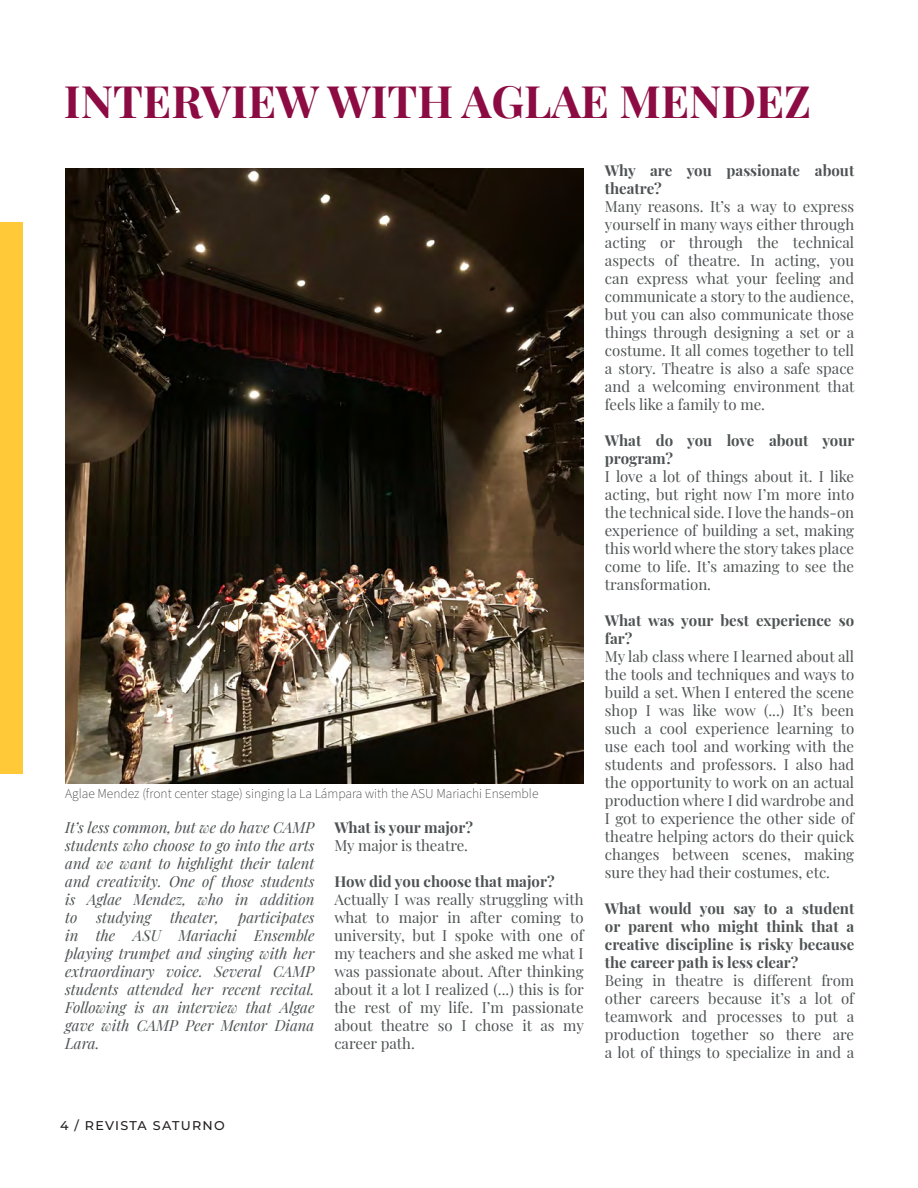
<style>
.page{position:relative;width:918px;height:1188px;background:#fff}
.page>*{position:absolute;margin:0;border:0;box-sizing:border-box;transform-origin:0 0}
.Titles{font:700 44.7px "Playfair Display";color:#8c0b42}
.Body_Text{font:15px/18px "Playfair Display";color:#4d5253;text-align:justify}
.Body_Text-2{font:italic 15px/18px "Playfair Display";color:#4d5253;text-align:justify}
.Body_Text-3{font:700 15px/18px "Playfair Display";color:#4d5253}
.Body_Text-4{font:200 13.5px "Source Sans Pro";color:#231f20}
.t1{font:500 12.75px "Montserrat";letter-spacing:.095em;color:#231f20}
</style>
<div class="page">
<div style="left:0;top:223px;width:22px;height:551px;background:#ffc938"></div>
<img style="left:66px;top:169px;width:518px;height:614px">
<p class="Titles" style="left:64px;top:66px;width:749px">INTERVIEW WITH AGLAE MENDEZ</p>
<p class="Body_Text-4" style="left:65px;top:785px;width:475px">Aglae Mendez (front center stage) singing la La Lámpara with the ASU Mariachi Ensemble</p>
<p class="Body_Text-2" style="left:65px;top:817px;width:251px">It’s less common, but we do have CAMP students who choose to go into the arts and we want to highlight their talent and creativity. One of those students is Aglae Mendez, who in addition to</p>
<p class="Body_Text-2" style="left:97px;top:907px;width:56px">studying</p>
<p class="Body_Text-2" style="left:170px;top:907px;width:51px">theater,</p>
<p class="Body_Text-2" style="left:65px;top:907px;width:251px;text-indent:173px">participates in the ASU Mariachi Ensemble playing trumpet and singing with her extraordinary voice. Several CAMP students attended her recent recital.<br>Following is an interview that Algae gave with CAMP Peer Mentor Diana Lara.</p>
<p class="Body_Text-3" style="left:334px;top:817px;width:140px">What is your major?</p>
<p class="Body_Text" style="left:334px;top:835px;width:135px">My major is theatre.</p>
<p class="Body_Text-3" style="left:334px;top:871px;width:222px">How did you choose that major?</p>
<p class="Body_Text" style="left:334px;top:889px;width:251px">Actually I was really struggling with what to major in after coming to university, but I spoke with one of my teachers and she asked me what I was passionate about. After thinking about it a lot I realized (...) this is for the rest of my life. I’m passionate about theatre so I chose it as my career path.</p>
<p class="Body_Text-3" style="left:605px;top:160px;width:251px">Why are you passionate about theatre?</p>
<p class="Body_Text" style="left:605px;top:196px;width:251px">Many reasons. It’s a way to express yourself in many ways either through acting or through the technical aspects of theatre. In acting, you can express what your feeling and communicate a story to the audience, but you can also communicate those things through designing a set or a costume. It all comes together to tell a story. Theatre is also a safe space and a welcoming environment that feels like a family to me.</p>
<p class="Body_Text-3" style="left:605px;top:430px;width:251px">What do you love about your program?</p>
<p class="Body_Text" style="left:605px;top:466px;width:251px">I love a lot of things about it. I like acting, but right now I’m more into the technical side. I love the hands-on experience of building a set, making this world where the story takes place come to life. It’s amazing to see the transformation.</p>
<p class="Body_Text-3" style="left:605px;top:610px;width:251px">What was your best experience so far?</p>
<p class="Body_Text" style="left:605px;top:646px;width:251px">My lab class where I learned about all the tools and techniques and ways to build a set. When I entered the scene shop I was like wow (...) It’s been such a cool experience learning to use each tool and working with the students and professors. I also had the opportunity to work on an actual production where I did wardrobe and I got to experience the other side of theatre helping actors do their quick changes between scenes, making sure they had their costumes, etc.</p>
<p class="Body_Text-3" style="left:605px;top:898px;width:251px;text-align:justify">What would you say to a student or parent who might think that a creative discipline is risky because the career path is less clear?</p>
<p class="Body_Text" style="left:605px;top:970px;width:251px">Being in theatre is different from other careers because it’s a lot of teamwork and processes to put a production together so there are a lot of things to specialize in and a</p>
<p class="t1" style="left:60px;top:1117px;width:166px">4 / REVISTA SATURNO</p>
</div>
